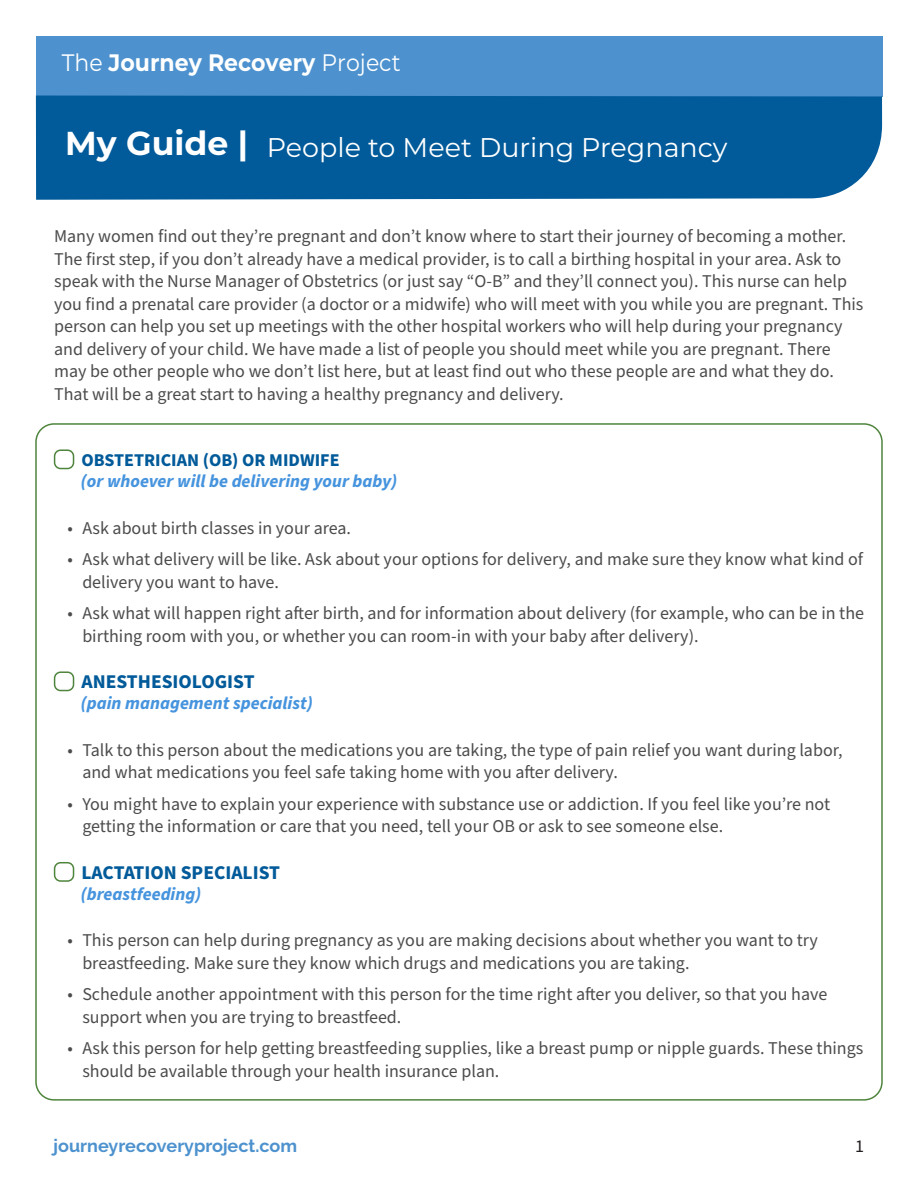
<style>
.page{position:relative;width:918px;height:1188px;background:#fff}
.page>*{position:absolute;margin:0;border:0;box-sizing:border-box;transform-origin:0 0}
.t1{font:700 33.15px "Montserrat";color:#fff}
.t2{font:27px "Montserrat";color:#fff}
.t3{font:700 23.85px "Montserrat";color:#fff;scale:.93 1}
.Check_list{font:700 19.5px "Source Sans Pro";color:#015a99}
.Copy{font:18px/22.5px "Source Sans Pro";color:#4c4c4c}
.Check_list-2{font:italic 700 18px/21px "Source Sans Pro";color:#4694de}
.t4{font:700 18px "Raleway";color:#4d92ce}
.t5{font:18px "Source Sans Pro";color:#231f20}
.s1{font-weight:400}
.s2{font-style:normal;color:#015a99}
</style>
<div class="page">
<div style="left:36px;top:36px;width:846px;height:61px;background:#4d92ce"></div>
<div style="left:54px;top:449px;width:20px;height:20px;border:2px solid #4e843c;border-radius:6px"></div>
<div style="left:54px;top:671px;width:20px;height:20px;border:2px solid #4e843c;border-radius:6px"></div>
<div style="left:54px;top:862px;width:20px;height:20px;border:2px solid #4e843c;border-radius:6px"></div>
<div style="left:36px;top:96px;width:846px;height:104px;background:#015a99"></div>
<h3 class="t3" style="left:62px;top:46px;width:366px"><span class="s1">The</span> Journey Recovery <span class="s1">Project</span></h3>
<p class="t1" style="left:65px;top:120px;width:184px">My Guide |</p>
<p class="t2" style="left:267px;top:129px;width:462px">People to Meet During Pregnancy</p>
<p class="Copy" style="left:54px;top:225px;width:811px">Many women find out they’re pregnant and don’t know where to start their journey of becoming a mother.<br>The first step, if you don’t already have a medical provider, is to call a birthing hospital in your area. Ask to speak with the Nurse Manager of Obstetrics (or just say “O-B” and they’ll connect you). This nurse can help you find a prenatal care provider (a doctor or a midwife) who will meet with you while you are pregnant. This person can help you set up meetings with the other hospital workers who will help during your pregnancy and delivery of your child. We have made a list of people you should meet while you are pregnant. There may be other people who we don’t list here, but at least find out who these people are and what they do.<br>That will be a great start to having a healthy pregnancy and delivery.</p>
<p class="Check_list-2" style="left:81px;top:450px;width:318px"><span class="s2">OBSTETRICIAN (OB) OR MIDWIFE<br></span>(or whoever will be delivering your baby)</p>
<p class="Copy" style="left:67px;top:517px;width:285px">• Ask about birth classes in your area.</p>
<p class="Copy" style="left:82px;top:549px;width:782px;text-indent:-15px">• Ask what delivery will be like. Ask about your options for delivery, and make sure they know what kind of delivery you want to have.</p>
<p class="Copy" style="left:82px;top:603px;width:783px;text-indent:-15px">• Ask what will happen right after birth, and for information about delivery (for example, who can be in the birthing room with you, or whether you can room-in with your baby after delivery).</p>
<p class="Check_list" style="left:81px;top:669px;width:175px">ANESTHESIOLOGIST</p>
<p class="Check_list-2" style="left:81px;top:693px;width:234px">(pain management specialist)</p>
<p class="Copy" style="left:82px;top:739px;width:762px;text-indent:-15px">• Talk to this person about the medications you are taking, the type of pain relief you want during labor, and what medications you feel safe taking home with you after delivery.</p>
<p class="Copy" style="left:82px;top:793px;width:749px;text-indent:-15px">• You might have to explain your experience with substance use or addiction. If you feel like you’re not getting the information or care that you need, tell your OB or ask to see someone else.</p>
<p class="Check_list" style="left:81px;top:859px;width:200px">LACTATION SPECIALIST</p>
<p class="Check_list-2" style="left:81px;top:884px;width:122px">(breastfeeding)</p>
<p class="Copy" style="left:82px;top:930px;width:737px;text-indent:-15px">• This person can help during pregnancy as you are making decisions about whether you want to try breastfeeding. Make sure they know which drugs and medications you are taking.</p>
<p class="Copy" style="left:82px;top:984px;width:747px;text-indent:-15px">• Schedule another appointment with this person for the time right after you deliver, so that you have support when you are trying to breastfeed.</p>
<p class="Copy" style="left:82px;top:1038px;width:783px;text-indent:-15px">• Ask this person for help getting breastfeeding supplies, like a breast pump or nipple guards. These things should be available through your health insurance plan.</p>
<p class="t4" style="left:54px;top:1135px;width:245px">journeyrecoveryproject.com</p>
<p class="t5" style="left:855px;top:1134px;width:10px">1</p>
</div>
